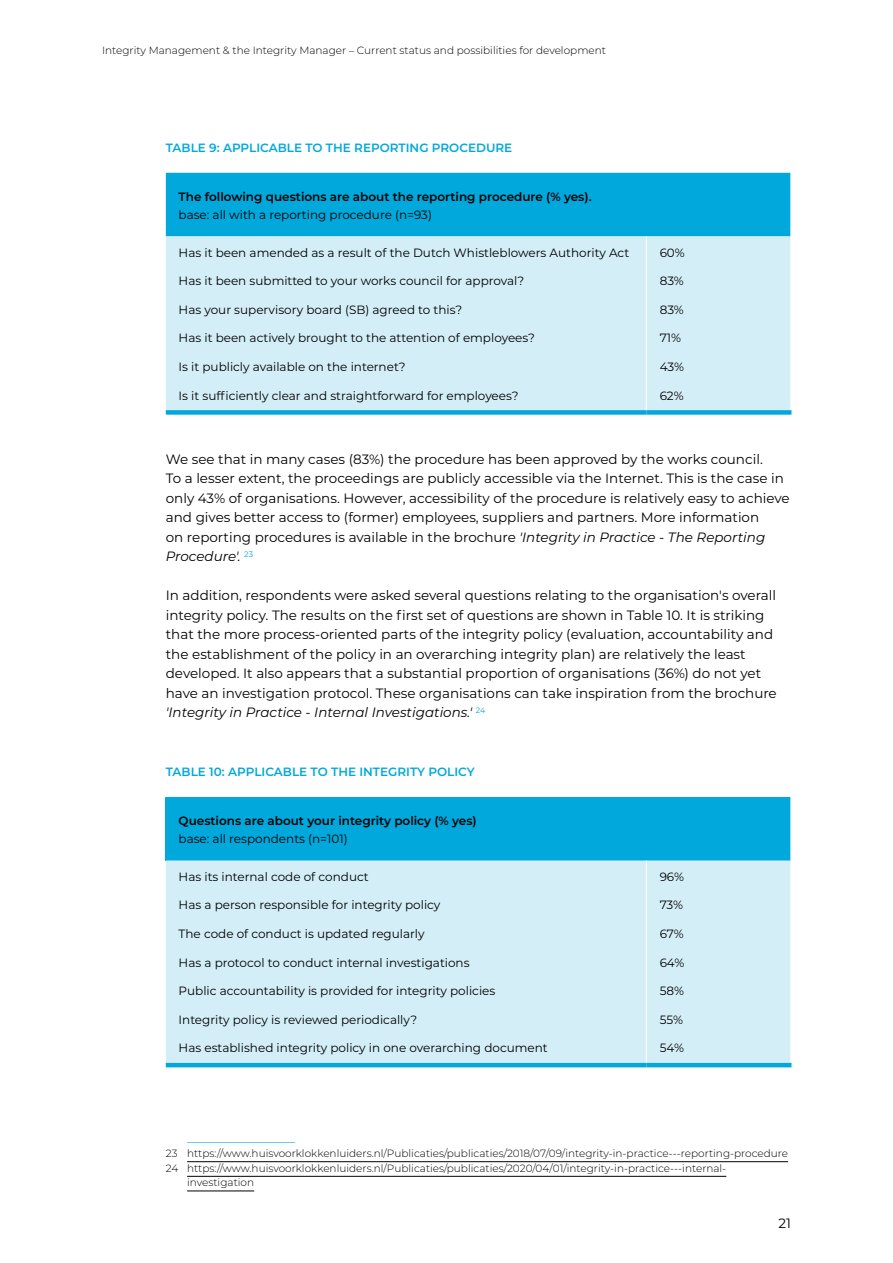
<style>
.page{position:relative;width:893px;height:1263px;background:#fff}
.page>*{position:absolute;margin:0;border:0;box-sizing:border-box;transform-origin:0 0}
.broodtekst{font:13.5px/19.5px "Montserrat";color:#000}
.tabel_brood{font:12px "Montserrat";color:#000}
.tabel_kopje_bold{font:600 12px "Montserrat";color:#000}
.tabelkopje{font:600 12px "Montserrat";color:#00a8dc}
.tabel_kopje_bold-2{font:12px "Montserrat";color:#000}
.voetnoot{font:300 10.5px/14.7px "Montserrat";color:#000}
.s1{font-style:italic}
</style>
<div class="page">
<div style="left:166px;top:380px;width:624px;height:30px;background:#d4eef8"></div>
<div style="left:166px;top:410px;width:480px;height:5px;background:#00a8dc"></div>
<div style="left:646px;top:410px;width:145px;height:5px;background:#00a8dc"></div>
<svg style="left:166px;top:173px;width:625px;height:207px;background:#93d8ef"></svg>
<hr style="left:646px;top:380px;width:1px;height:30px;background:#fff">
<div style="left:166px;top:797px;width:625px;height:63px;background:#00a8dc"></div>
<div style="left:166px;top:860px;width:624px;height:203px;background:#d4eef8"></div>
<hr style="left:790px;top:797px;width:1px;height:63px;background:#fff">
<svg style="left:790px;top:860px;width:1px;height:172px"></svg>
<hr style="left:646px;top:1032px;width:1px;height:31px;background:#fff">
<svg style="left:646px;top:860px;width:1px;height:172px"></svg>
<hr style="left:166px;top:1063px;width:480px;height:4px;background:#00a8dc">
<hr style="left:646px;top:1063px;width:145px;height:4px;background:#00a8dc">
<hr style="left:187px;top:1142px;width:108px;height:1px;background:#67c6e8">
<hr style="left:187px;top:1161px;width:601px;height:1px;background:#000">
<hr style="left:187px;top:1176px;width:539px;height:1px;background:#000">
<hr style="left:187px;top:1191px;width:67px;height:1px;background:#000">
<p class="voetnoot" style="left:102px;top:43px;width:505px">Integrity Management &amp; the Integrity Manager – Current status and possibilities for development</p>
<p class="tabelkopje" style="left:166px;top:139px;width:348px">TABLE 9: APPLICABLE TO THE REPORTING PROCEDURE</p>
<p class="tabel_kopje_bold" style="left:179px;top:189px;width:414px">The following questions are about the reporting procedure (% yes).</p>
<p class="tabel_brood" style="left:179px;top:207px;width:255px">base: all with a reporting procedure (n=93)</p>
<p class="tabel_brood" style="left:179px;top:244px;width:452px">Has it been amended as a result of the Dutch Whistleblowers Authority Act</p>
<p class="tabel_brood" style="left:660px;top:244px;width:27px">60%</p>
<p class="tabel_brood" style="left:179px;top:273px;width:347px">Has it been submitted to your works council for approval?</p>
<p class="tabel_brood" style="left:660px;top:273px;width:26px">83%</p>
<p class="tabel_brood" style="left:179px;top:301px;width:285px">Has your supervisory board (SB) agreed to this?</p>
<p class="tabel_brood" style="left:660px;top:301px;width:26px">83%</p>
<p class="tabel_brood" style="left:179px;top:330px;width:358px">Has it been actively brought to the attention of employees?</p>
<p class="tabel_brood" style="left:660px;top:330px;width:23px">71%</p>
<p class="tabel_brood" style="left:179px;top:359px;width:228px">Is it publicly available on the internet?</p>
<p class="tabel_brood" style="left:660px;top:359px;width:26px">43%</p>
<p class="tabel_brood" style="left:179px;top:387px;width:341px">Is it sufficiently clear and straightforward for employees?</p>
<p class="tabel_brood" style="left:660px;top:387px;width:26px">62%</p>
<p class="broodtekst" style="left:166px;top:448px;width:625px">We see that in many cases (83%) the procedure has been approved by the works council.<br>To a lesser extent, the proceedings are publicly accessible via the Internet. This is the case in only 43% of organisations. However, accessibility of the procedure is relatively easy to achieve and gives better access to (former) employees, suppliers and partners. More information<br>on reporting procedures is available in the brochure <span class="s1">'Integrity in Practice - The Reporting Procedure'.</span> <sup>23</sup></p>
<p class="broodtekst" style="left:166px;top:585px;width:612px">In addition, respondents were asked several questions relating to the organisation's overall integrity policy. The results on the first set of questions are shown in Table 10. It is striking that the more process-oriented parts of the integrity policy (evaluation, accountability and the establishment of the policy in an overarching integrity plan) are relatively the least developed. It also appears that a substantial proportion of organisations (36%) do not yet have an investigation protocol. These organisations can take inspiration from the brochure <span class="s1">'Integrity in Practice - Internal Investigations.'</span> <sup>24</sup></p>
<p class="tabelkopje" style="left:166px;top:763px;width:310px">TABLE 10: APPLICABLE TO THE INTEGRITY POLICY</p>
<p class="tabel_kopje_bold" style="left:179px;top:813px;width:300px">Questions are about your integrity policy (% yes)</p>
<p class="tabel_kopje_bold-2" style="left:179px;top:831px;width:171px">base: all respondents (n=101)</p>
<p class="tabel_brood" style="left:179px;top:868px;width:192px">Has its internal code of conduct</p>
<p class="tabel_brood" style="left:660px;top:868px;width:26px">96%</p>
<p class="tabel_brood" style="left:179px;top:897px;width:263px">Has a person responsible for integrity policy</p>
<p class="tabel_brood" style="left:660px;top:897px;width:25px">73%</p>
<p class="tabel_brood" style="left:179px;top:925px;width:248px">The code of conduct is updated regularly</p>
<p class="tabel_brood" style="left:660px;top:925px;width:26px">67%</p>
<p class="tabel_brood" style="left:179px;top:954px;width:293px">Has a protocol to conduct internal investigations</p>
<p class="tabel_brood" style="left:660px;top:954px;width:26px">64%</p>
<p class="tabel_brood" style="left:179px;top:983px;width:318px">Public accountability is provided for integrity policies</p>
<p class="tabel_brood" style="left:660px;top:983px;width:26px">58%</p>
<p class="tabel_brood" style="left:179px;top:1011px;width:240px">Integrity policy is reviewed periodically?</p>
<p class="tabel_brood" style="left:660px;top:1011px;width:25px">55%</p>
<p class="tabel_brood" style="left:179px;top:1040px;width:371px">Has established integrity policy in one overarching document</p>
<p class="tabel_brood" style="left:660px;top:1040px;width:26px">54%</p>
<p class="voetnoot" style="left:166px;top:1146px;width:624px">23 https://www.huisvoorklokkenluiders.nl/Publicaties/publicaties/2018/07/09/integrity-in-practice---reporting-procedure</p>
<p class="voetnoot" style="left:187px;top:1160px;width:541px;text-indent:-21px">24 https://www.huisvoorklokkenluiders.nl/Publicaties/publicaties/2020/04/01/integrity-in-practice---internal&shy;investigation</p>
<p class="broodtekst" style="left:778px;top:1213px;width:14px">21</p>
</div>
